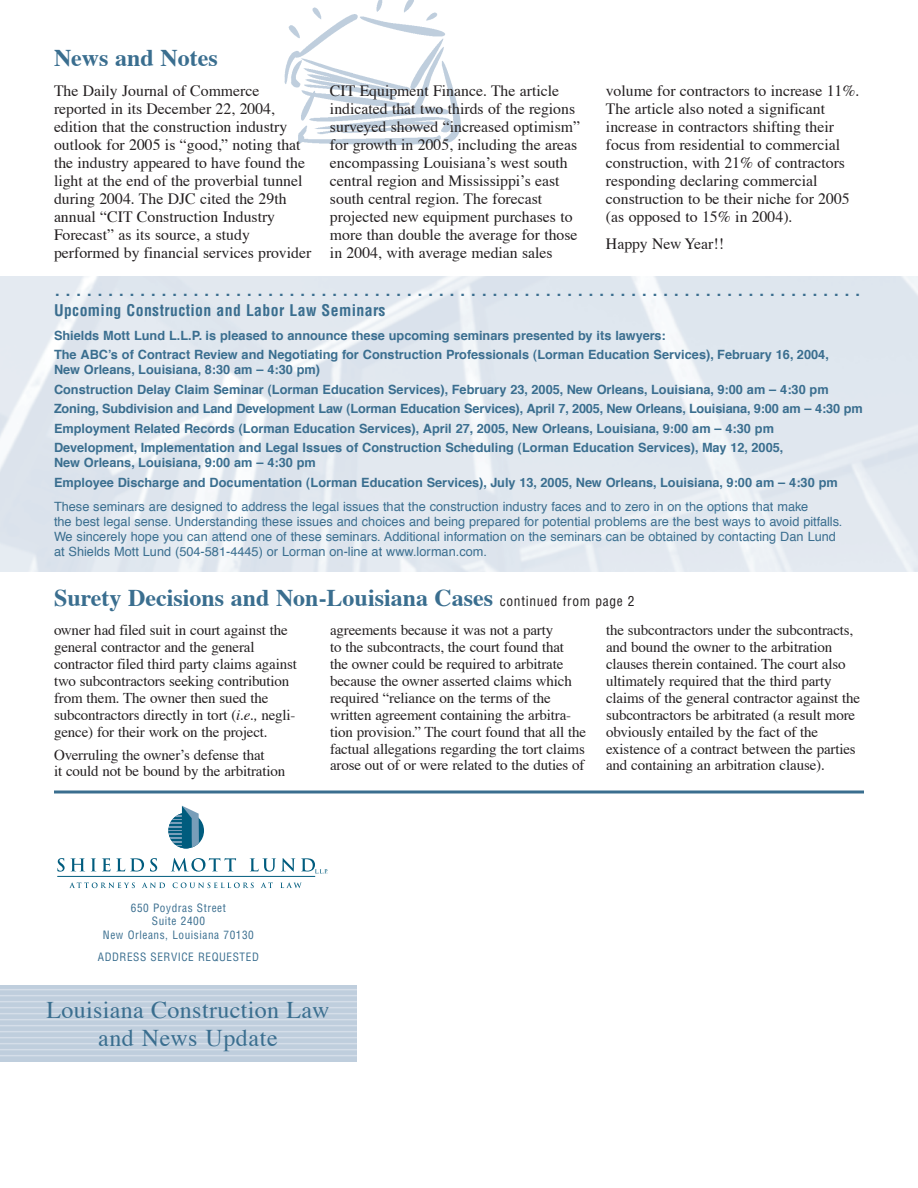
<style>
.page{position:relative;width:918px;height:1188px;background:#fff}
.page>*{position:absolute;margin:0;border:0;box-sizing:border-box;transform-origin:0 0}
.t1{font:24px "Helvetica";color:#3a6e8f}
.t2{font:700 24px "Times";color:#3a6e8f}
.t3{font:24px/28.5px "Times";letter-spacing:.015em;color:#3a6e8f;text-align:center}
.t4{font:15.75px/18px "Times";color:#231f20}
.t5{font:700 condensed 15.75px "Helvetica";letter-spacing:.025em;color:#3a6e8f}
.t6{font:15px/16.8px "Times";letter-spacing:-.01em;color:#231f20}
.t7{font:700 12.75px/19.5px "Helvetica";color:#3a6e8f}
.t8{font:12.75px/15px "Helvetica";color:#3a6e8f}
.t9{font:condensed 11.25px/13.5px "Helvetica";letter-spacing:.05em;color:#3a6e8f;text-align:center}
.s1{font-family:"Helvetica";font-weight:400;font-stretch:condensed;font-size:13.5px;color:#231f20}
.s2{font-style:italic}
</style>
<div class="page">
<svg style="left:54px;top:790px;width:810px;height:4px;background:#6b92aa"></svg>
<div style="left:0;top:985px;width:357px;height:77px;background:#bfcedd"></div>
<hr style="left:0;top:989px;width:357px;height:1px;background:#d5dee9">
<hr style="left:0;top:995px;width:357px;height:1px;background:#d5dee9">
<hr style="left:0;top:1001px;width:357px;height:1px;background:#d5dee9">
<hr style="left:0;top:1007px;width:357px;height:1px;background:#d5dee9">
<hr style="left:0;top:1013px;width:357px;height:1px;background:#d5dee9">
<hr style="left:0;top:1019px;width:357px;height:1px;background:#d5dee9">
<hr style="left:0;top:1025px;width:357px;height:1px;background:#d5dee9">
<hr style="left:0;top:1031px;width:357px;height:1px;background:#d5dee9">
<hr style="left:0;top:1037px;width:357px;height:1px;background:#d5dee9">
<hr style="left:0;top:1043px;width:357px;height:1px;background:#d5dee9">
<hr style="left:0;top:1049px;width:357px;height:1px;background:#d5dee9">
<hr style="left:0;top:1055px;width:357px;height:1px;background:#d5dee9">
<div style="left:168px;top:813px;width:36px;height:35px;background:#005c7e;border-radius:50%"></div>
<svg style="left:168px;top:806px;width:31px;height:42px"></svg>
<svg style="left:57px;top:858px;width:28px;height:14px"></svg>
<svg style="left:91px;top:858px;width:5px;height:13px"></svg>
<svg style="left:102px;top:858px;width:42px;height:14px"></svg>
<svg style="left:150px;top:858px;width:7px;height:14px"></svg>
<svg style="left:171px;top:858px;width:65px;height:14px"></svg>
<svg style="left:250px;top:858px;width:45px;height:14px"></svg>
<svg style="left:301px;top:858px;width:27px;height:16px"></svg>
<svg style="left:69px;top:882px;width:66px;height:6px"></svg>
<svg style="left:142px;top:882px;width:23px;height:6px"></svg>
<svg style="left:173px;top:882px;width:81px;height:6px"></svg>
<svg style="left:261px;top:882px;width:12px;height:6px"></svg>
<svg style="left:280px;top:882px;width:22px;height:6px"></svg>
<hr style="left:57px;top:876px;width:258px;height:1px;background:#005c7e">
<img style="left:284px;top:0;width:176px;height:145px">
<h1 class="t2" style="left:54px;top:48px;width:165px">News and Notes</h1>
<p class="t4" style="left:54px;top:83px;width:259px">The Daily Journal of Commerce reported in its December 22, 2004, edition that the construction industry outlook for 2005 is “good,” noting that the industry appeared to have found the light at the end of the proverbial tunnel during 2004. The DJC cited the 29th annual “CIT Construction Industry Forecast” as its source, a study performed by financial services provider</p>
<p class="t4" style="left:330px;top:83px;width:252px">CIT Equipment Finance. The article indicated that two thirds of the regions surveyed showed “increased optimism” for growth in 2005, including the areas encompassing Louisiana’s west south central region and Mississippi’s east south central region. The forecast projected new equipment purchases to more than double the average for those in 2004, with average median sales</p>
<p class="t4" style="left:606px;top:83px;width:255px">volume for contractors to increase 11%.<br>The article also noted a significant increase in contractors shifting their focus from residential to commercial construction, with 21% of contractors responding declaring commercial construction to be their niche for 2005 (as opposed to 15% in 2004).</p>
<p class="t4" style="left:606px;top:236px;width:119px">Happy New Year!!</p>
<h1 class="t1" style="left:54px;top:278px;width:809px">............................................................................</h1>
<p class="t5" style="left:54px;top:304px;width:333px">Upcoming Construction and Labor Law Seminars</p>
<p class="t7" style="left:54px;top:327px;width:776px">Shields Mott Lund L.L.P. is pleased to announce these upcoming seminars presented by its lawyers:<br>The ABC’s of Contract Review and Negotiating for Construction Professionals (Lorman Education Services), February 16, 2004,</p>
<p class="t7" style="left:54px;top:361px;width:810px">New Orleans, Louisiana, 8:30 am – 4:30 pm)<br>Construction Delay Claim Seminar (Lorman Education Services), February 23, 2005, New Orleans, Louisiana, 9:00 am – 4:30 pm Zoning, Subdivision and Land Development Law (Lorman Education Services), April 7, 2005, New Orleans, Louisiana, 9:00 am – 4:30 pm Employment Related Records (Lorman Education Services), April 27, 2005, New Orleans, Louisiana, 9:00 am – 4:30 pm<br>Development, Implementation and Legal Issues of Construction Scheduling (Lorman Education Services), May 12, 2005,</p>
<p class="t7" style="left:54px;top:454px;width:785px">New Orleans, Louisiana, 9:00 am – 4:30 pm<br>Employee Discharge and Documentation (Lorman Education Services), July 13, 2005, New Orleans, Louisiana, 9:00 am – 4:30 pm</p>
<p class="t8" style="left:54px;top:500px;width:790px">These seminars are designed to address the legal issues that the construction industry faces and to zero in on the options that make<br>the best legal sense. Understanding these issues and choices and being prepared for potential problems are the best ways to avoid pitfalls.<br>We sincerely hope you can attend one of these seminars. Additional information on the seminars can be obtained by contacting Dan Lund at Shields Mott Lund (504-581-4445) or Lorman on-line at www.lorman.com.</p>
<h1 class="t2" style="left:54px;top:588px;width:582px">Surety Decisions and Non-Louisiana Cases <span class="s1">continued from page 2</span></h1>
<p class="t6" style="left:54px;top:623px;width:245px">owner had filed suit in court against the general contractor and the general contractor filed third party claims against two subcontractors seeking contribution from them. The owner then sued the subcontractors directly in tort (<span class="s2">i.e.,</span> negli&shy;gence) for their work on the project.</p>
<p class="t6" style="left:54px;top:747px;width:233px">Overruling the owner’s defense that<br>it could not be bound by the arbitration</p>
<p class="t6" style="left:330px;top:623px;width:258px">agreements because it was not a party<br>to the subcontracts, the court found that<br>the owner could be required to arbitrate because the owner asserted claims which required “reliance on the terms of the written agreement containing the arbitra&shy;tion provision.” The court found that all the factual allegations regarding the tort claims arose out of or were related to the duties of</p>
<p class="t6" style="left:606px;top:623px;width:256px">the subcontractors under the subcontracts, and bound the owner to the arbitration clauses therein contained. The court also ultimately required that the third party claims of the general contractor against the subcontractors be arbitrated (a result more obviously entailed by the fact of the existence of a contract between the parties and containing an arbitration clause).</p>
<p class="t9" style="left:103px;top:902px;width:152px">650 Poydras Street<br>Suite 2400<br>New Orleans, Louisiana 70130</p>
<p class="t9" style="left:98px;top:952px;width:162px">ADDRESS SERVICE REQUESTED</p>
<h1 class="t3" style="left:46px;top:998px;width:285px">Louisiana Construction Law and News Update</h1>
</div>
